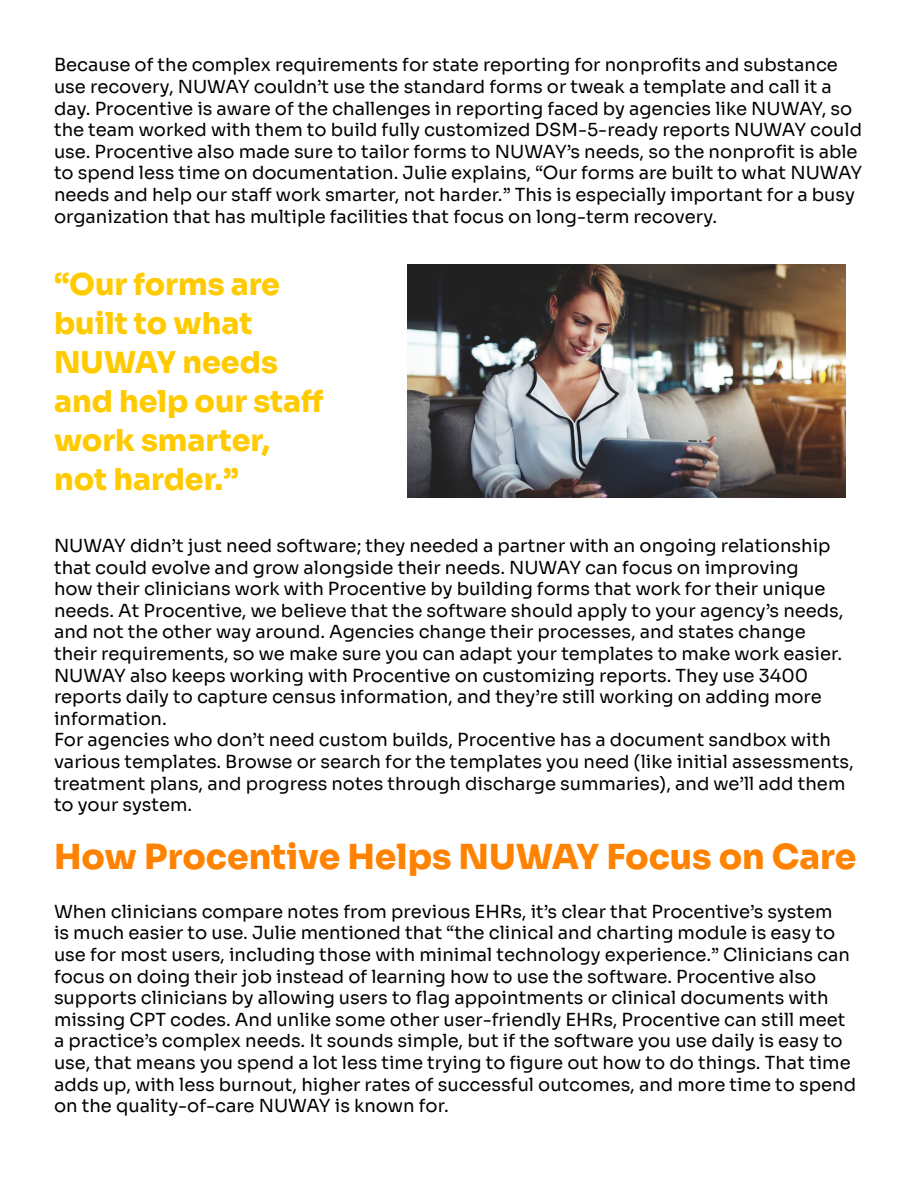
<style>
.page{position:relative;width:918px;height:1188px;background:#fff}
.page>*{position:absolute;margin:0;border:0;box-sizing:border-box;transform-origin:0 0}
.t1{font:800 34.5px "Sora";color:#ff8200}
.t2{font:800 30px/39px "Sora";color:#ffcb00}
.t3{font:18px/21.6px "Sora";color:#000}
</style>
<div class="page">
<img style="left:407px;top:265px;width:439px;height:232px">
<p class="t3" style="left:54px;top:53px;width:810px">Because of the complex requirements for state reporting for nonprofits and substance use recovery, NUWAY couldn’t use the standard forms or tweak a template and call it a day. Procentive is aware of the challenges in reporting faced by agencies like NUWAY, so the team worked with them to build fully customized DSM-5-ready reports NUWAY could use. Procentive also made sure to tailor forms to NUWAY’s needs, so the nonprofit is able to spend less time on documentation. Julie explains, “Our forms are built to what NUWAY needs and help our staff work smarter, not harder.” This is especially important for a busy organization that has multiple facilities that focus on long-term recovery.</p>
<h2 class="t2" style="left:54px;top:262px;width:271px">“Our forms are built to what<br>NUWAY needs and help our staff work smarter, not harder.”</h2>
<p class="t3" style="left:54px;top:533px;width:801px">NUWAY didn’t just need software; they needed a partner with an ongoing relationship that could evolve and grow alongside their needs. NUWAY can focus on improving<br>how their clinicians work with Procentive by building forms that work for their unique needs. At Procentive, we believe that the software should apply to your agency’s needs, and not the other way around. Agencies change their processes, and states change<br>their requirements, so we make sure you can adapt your templates to make work easier.<br>NUWAY also keeps working with Procentive on customizing reports. They use 3400 reports daily to capture census information, and they’re still working on adding more information.<br>For agencies who don’t need custom builds, Procentive has a document sandbox with various templates. Browse or search for the templates you need (like initial assessments, treatment plans, and progress notes through discharge summaries), and we’ll add them to your system.</p>
<h1 class="t1" style="left:54px;top:828px;width:804px">How Procentive Helps NUWAY Focus on Care</h1>
<p class="t3" style="left:54px;top:899px;width:804px">When clinicians compare notes from previous EHRs, it’s clear that Procentive’s system<br>is much easier to use. Julie mentioned that “the clinical and charting module is easy to use for most users, including those with minimal technology experience.” Clinicians can focus on doing their job instead of learning how to use the software. Procentive also supports clinicians by allowing users to flag appointments or clinical documents with missing CPT codes. And unlike some other user-friendly EHRs, Procentive can still meet a practice’s complex needs. It sounds simple, but if the software you use daily is easy to use, that means you spend a lot less time trying to figure out how to do things. That time adds up, with less burnout, higher rates of successful outcomes, and more time to spend on the quality-of-care NUWAY is known for.</p>
</div>
